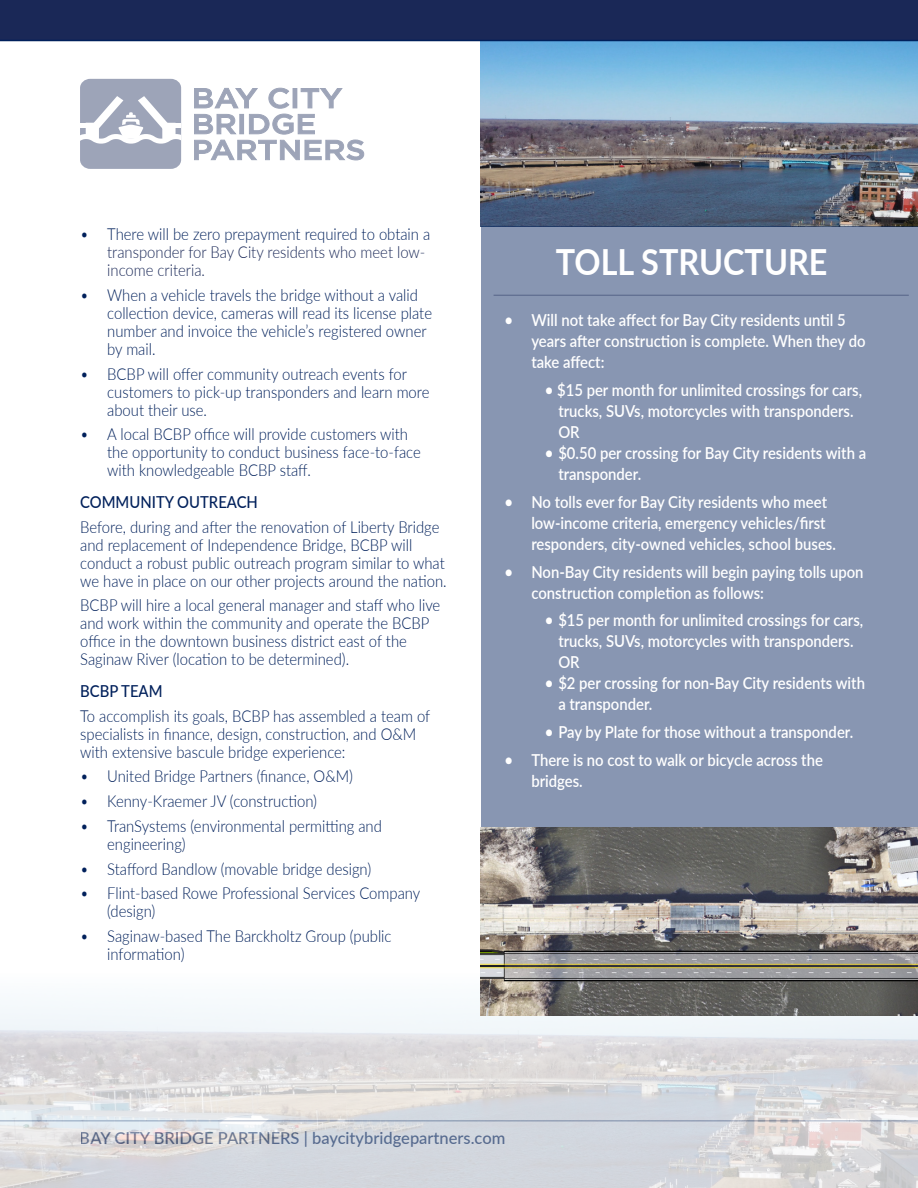
<style>
.page{position:relative;width:918px;height:1188px;background:#fff}
.page>*{position:absolute;margin:0;border:0;box-sizing:border-box;transform-origin:0 0}
.t1{font:700 36px "Lato";color:#fff;scale:.9 1}
.t2{font:300 16.5px/18px "Lato";color:#00205b;scale:.9 1}
.t3{font:600 16.5px/21px "Lato";color:#fff;scale:.9 1}
.t4{font:300 16.5px/18px "Lato";color:#1a2857;scale:.9 1}
.t5{font:500 16.5px "Lato";color:#00205b}
.t6{font:500 16.5px "Lato";color:#00205b;scale:.9 1}
.s1{color:#00205b}
</style>
<div class="page">
<img style="left:480px;top:41px;width:438px;height:186px">
<div style="left:0;top:0;width:918px;height:41px;background:#1a2857"></div>
<div style="left:481px;top:227px;width:437px;height:602px;background:#8896b2"></div>
<hr style="left:494px;top:295px;width:415px;height:1px;background:#1a2857">
<svg style="left:194px;top:87px;width:171px;height:74px"></svg>
<div style="left:80px;top:79px;width:101px;height:90px;background:#9da4b8;border-radius:10px"></div>
<svg style="left:80px;top:96px;width:101px;height:48px"></svg>
<img style="left:0;top:973px;width:918px;height:215px">
<img style="left:481px;top:828px;width:437px;height:187px">
<p class="t4" style="left:107px;top:225px;width:361px;text-indent:-27px"><span class="s1">• There will be zero prepayment required to obtain a </span>transponder for Bay City residents who meet low&shy;income criteria.</p>
<p class="t2" style="left:107px;top:285px;width:362px;text-indent:-27px">• When a vehicle travels the bridge without a valid collection device, cameras will read its license plate number and invoice the vehicle’s registered owner by mail.</p>
<p class="t2" style="left:107px;top:364px;width:360px;text-indent:-27px">• BCBP will offer community outreach events for customers to pick-up transponders and learn more about their use.</p>
<p class="t2" style="left:107px;top:425px;width:350px;text-indent:-27px">• A local BCBP office will provide customers with the opportunity to conduct business face-to-face with knowledgeable BCBP staff.</p>
<p class="t6" style="left:80px;top:490px;width:199px">COMMUNITY OUTREACH</p>
<p class="t2" style="left:80px;top:517px;width:409px">Before, during and after the renovation of Liberty Bridge and replacement of Independence Bridge, BCBP will conduct a robust public outreach program similar to what we have in place on our other projects around the nation.</p>
<p class="t2" style="left:80px;top:596px;width:402px">BCBP will hire a local general manager and staff who live and work within the community and operate the BCBP office in the downtown business district east of the Saginaw River (location to be determined).</p>
<p class="t6" style="left:80px;top:679px;width:93px">BCBP TEAM</p>
<p class="t2" style="left:80px;top:706px;width:390px">To accomplish its goals, BCBP has assembled a team of specialists in finance, design, construction, and O&amp;M with extensive bascule bridge experience:</p>
<p class="t2" style="left:80px;top:767px;width:305px">• United Bridge Partners (finance, O&amp;M)</p>
<p class="t2" style="left:80px;top:792px;width:265px">• Kenny-Kraemer JV (construction)</p>
<p class="t2" style="left:107px;top:816px;width:307px;text-indent:-27px">• TranSystems (environmental permitting and engineering)</p>
<p class="t2" style="left:80px;top:859px;width:325px">• Stafford Bandlow (movable bridge design)</p>
<p class="t2" style="left:107px;top:884px;width:349px;text-indent:-27px">• Flint-based Rowe Professional Services Company (design)</p>
<p class="t2" style="left:107px;top:927px;width:317px;text-indent:-27px">• Saginaw-based The Barckholtz Group (public information)</p>
<p class="t1" style="left:556px;top:236px;width:303px">TOLL STRUCTURE</p>
<p class="t3" style="left:531px;top:309px;width:373px;text-indent:-27px">• Will not take affect for Bay City residents until 5 years after construction is complete. When they do take affect:</p>
<p class="t3" style="left:545px;top:379px;width:354px;text-align:center">• $15 per month for unlimited crossings for cars, trucks, SUVs, motorcycles with transponders.</p>
<p class="t3" style="left:558px;top:421px;width:25px">OR</p>
<p class="t3" style="left:558px;top:442px;width:344px;text-indent:-14px">• $0.50 per crossing for Bay City residents with a transponder.</p>
<p class="t3" style="left:531px;top:491px;width:340px;text-indent:-27px">• No tolls ever for Bay City residents who meet low-income criteria, emergency vehicles/first responders, city-owned vehicles, school buses.</p>
<p class="t3" style="left:531px;top:560px;width:371px;text-indent:-27px">• Non-Bay City residents will begin paying tolls upon construction completion as follows:</p>
<p class="t3" style="left:545px;top:609px;width:355px">• $15 per month for unlimited crossings for cars,</p>
<p class="t3" style="left:558px;top:630px;width:330px">trucks, SUVs, motorcycles with transponders.</p>
<p class="t3" style="left:558px;top:651px;width:25px">OR</p>
<p class="t3" style="left:558px;top:672px;width:342px;text-indent:-14px">• $2 per crossing for non-Bay City residents with a transponder.</p>
<p class="t3" style="left:545px;top:721px;width:344px">• Pay by Plate for those without a transponder.</p>
<p class="t3" style="left:531px;top:749px;width:325px;text-indent:-27px">• There is no cost to walk or bicycle across the bridges.</p>
<p class="t5" style="left:80px;top:1126px;width:427px">BAY CITY BRIDGE PARTNERS | baycitybridgepartners.com</p>
</div>
